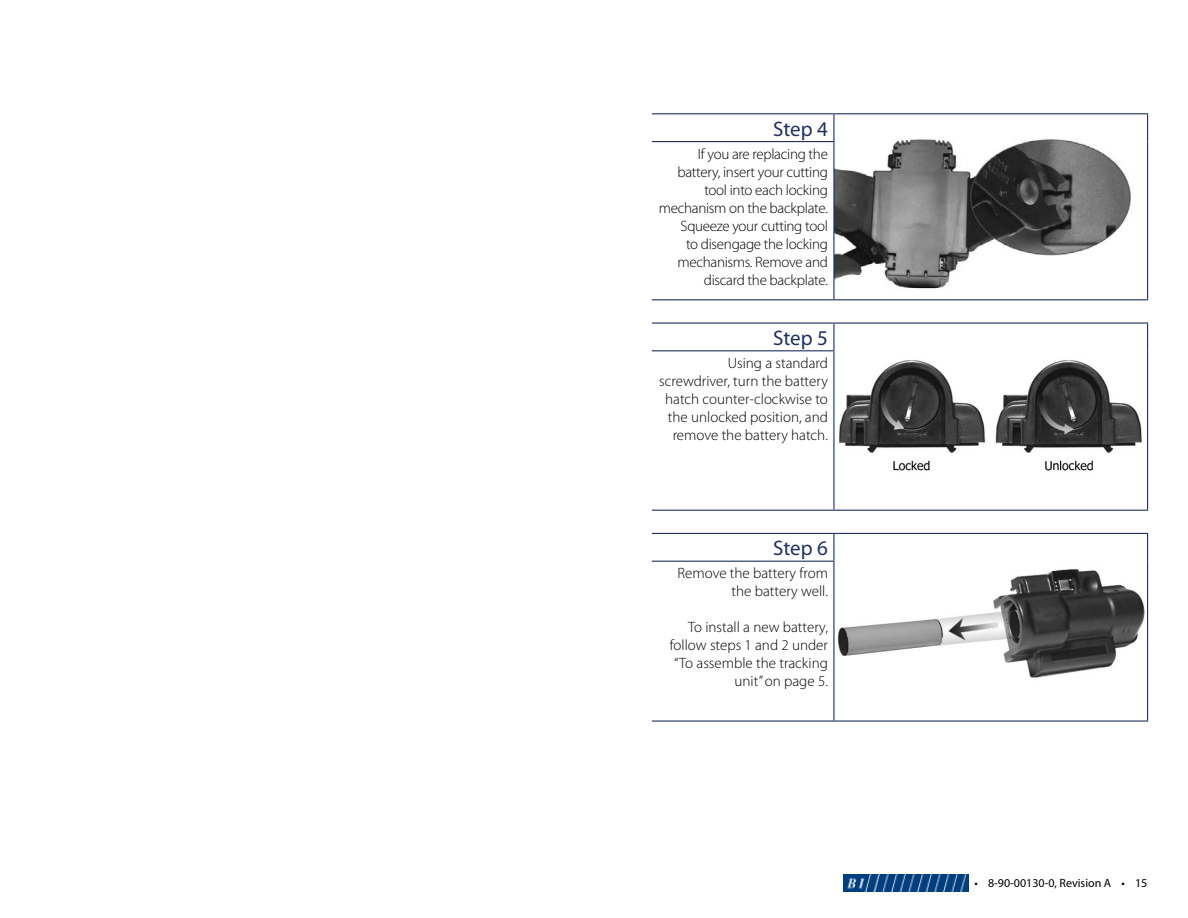
<style>
.page{position:relative;width:1188px;height:918px;background:#fff}
.page>*{position:absolute;margin:0;border:0;box-sizing:border-box;transform-origin:0 0}
.t1{font:21px "Myriad Pro";color:#222f65}
.t2{font:300 15px/18px "Myriad Pro";letter-spacing:-.005em;color:#000;text-align:right}
.t3{font:12px "Myriad Pro";color:#000}
</style>
<div class="page">
<img style="left:835px;top:139px;width:296px;height:150px">
<hr style="left:834px;top:113px;width:314px;height:1px;background:#222f65">
<svg style="left:1147px;top:114px;width:1px;height:28px"></svg>
<hr style="left:1147px;top:142px;width:1px;height:157px;background:#222f65">
<svg style="left:1147px;top:324px;width:1px;height:27px"></svg>
<hr style="left:1147px;top:351px;width:1px;height:159px;background:#222f65">
<svg style="left:1147px;top:534px;width:1px;height:27px"></svg>
<hr style="left:1147px;top:561px;width:1px;height:159px;background:#222f65">
<hr style="left:834px;top:720px;width:314px;height:2px;background:#222f65">
<hr style="left:652px;top:113px;width:182px;height:1px;background:#222f65">
<hr style="left:833px;top:114px;width:2px;height:27px;background:#222f65">
<hr style="left:652px;top:141px;width:183px;height:1px;background:#222f65">
<hr style="left:833px;top:142px;width:2px;height:157px;background:#222f65">
<hr style="left:833px;top:324px;width:2px;height:26px;background:#222f65">
<hr style="left:652px;top:350px;width:183px;height:1px;background:#222f65">
<hr style="left:833px;top:351px;width:2px;height:159px;background:#222f65">
<hr style="left:833px;top:534px;width:2px;height:27px;background:#222f65">
<hr style="left:652px;top:561px;width:183px;height:1px;background:#222f65">
<hr style="left:833px;top:562px;width:2px;height:158px;background:#222f65">
<hr style="left:652px;top:720px;width:182px;height:2px;background:#222f65">
<hr style="left:652px;top:299px;width:182px;height:1px;background:#222f65">
<hr style="left:834px;top:299px;width:314px;height:1px;background:#222f65">
<hr style="left:652px;top:323px;width:182px;height:1px;background:#222f65">
<hr style="left:834px;top:323px;width:314px;height:1px;background:#222f65">
<hr style="left:652px;top:510px;width:182px;height:1px;background:#222f65">
<hr style="left:834px;top:510px;width:314px;height:1px;background:#222f65">
<hr style="left:652px;top:533px;width:182px;height:1px;background:#222f65">
<hr style="left:834px;top:533px;width:314px;height:1px;background:#222f65">
<img style="left:837px;top:568px;width:308px;height:110px">
<img style="left:839px;top:360px;width:303px;height:112px">
<img style="left:843px;top:875px;width:125px;height:17px">
<h1 class="t1" style="left:773px;top:116px;width:56px">Step 4</h1>
<p class="t2" style="left:659px;top:145px;width:171px">If you are replacing the battery, insert your cutting tool into each locking mechanism on the backplate.<br>Squeeze your cutting tool<br>to disengage the locking mechanisms. Remove and discard the backplate.</p>
<h1 class="t1" style="left:773px;top:325px;width:56px">Step 5</h1>
<p class="t2" style="left:659px;top:354px;width:170px">Using a standard screwdriver, turn the battery hatch counter-clockwise to the unlocked position, and remove the battery hatch.</p>
<h1 class="t1" style="left:773px;top:535px;width:56px">Step 6</h1>
<p class="t2" style="left:678px;top:565px;width:152px">Remove the battery from the battery well.</p>
<p class="t2" style="left:670px;top:619px;width:160px">To install a new battery, follow steps 1 and 2 under “To assemble the tracking unit” on page 5.</p>
<p class="t3" style="left:975px;top:875px;width:174px">• 8-90-00130-0, Revision A • 15</p>
</div>
